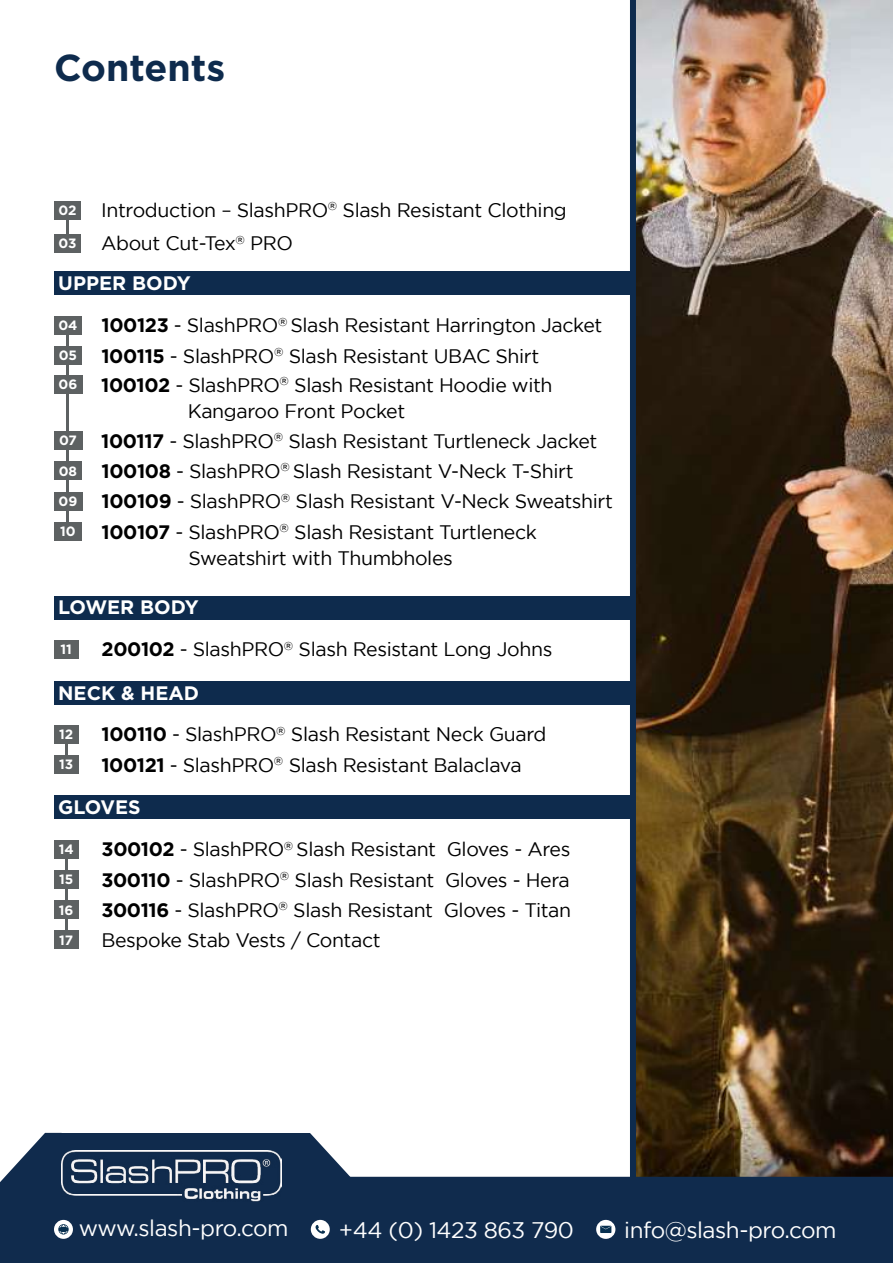
<style>
.page{position:relative;width:893px;height:1263px;background:#fff}
.page>*{position:absolute;margin:0;border:0;box-sizing:border-box;transform-origin:0 0}
.t1{font:700 37.5px "Gotham";color:#0e2b4d}
.t2{font:22.5px "Gotham";letter-spacing:-.02em;color:#fff}
.t3{font:19.5px/26.2px "Gotham";letter-spacing:-.02em;color:#000;text-align:center}
.t4{font:700 19.5px "Gotham";color:#fff}
.t5{font:700 13.5px "Gotham";color:#fff}
.s1{font-weight:700;font-size:13.5px;color:#fff}
.s2{font-weight:700}
</style>
<div class="page">
<img style="left:630px;top:0;width:263px;height:1177px">
<hr style="left:67px;top:334px;width:2px;height:207px;background:#5d6162">
<hr style="left:66px;top:201px;width:3px;height:51px;background:#5d6162">
<div style="left:54px;top:201px;width:27px;height:18px;background:#5d6162"></div>
<hr style="left:65px;top:725px;width:2px;height:48px;background:#5d6162">
<div style="left:54px;top:234px;width:27px;height:18px;background:#5d6162"></div>
<div style="left:54px;top:462px;width:28px;height:18px;background:#5d6162"></div>
<div style="left:54px;top:492px;width:28px;height:18px;background:#5d6162"></div>
<div style="left:54px;top:522px;width:28px;height:19px;background:#5d6162"></div>
<div style="left:54px;top:431px;width:28px;height:19px;background:#5d6162"></div>
<div style="left:54px;top:375px;width:28px;height:19px;background:#5d6162"></div>
<div style="left:54px;top:346px;width:28px;height:19px;background:#5d6162"></div>
<div style="left:54px;top:640px;width:24px;height:18px;background:#5d6162"></div>
<div style="left:54px;top:725px;width:24px;height:18px;background:#5d6162"></div>
<div style="left:54px;top:755px;width:24px;height:18px;background:#5d6162"></div>
<hr style="left:65px;top:840px;width:2px;height:109px;background:#5d6162">
<div style="left:54px;top:840px;width:24px;height:18px;background:#5d6162"></div>
<div style="left:54px;top:870px;width:24px;height:19px;background:#5d6162"></div>
<div style="left:54px;top:900px;width:24px;height:19px;background:#5d6162"></div>
<div style="left:54px;top:931px;width:24px;height:18px;background:#5d6162"></div>
<div style="left:54px;top:795px;width:579px;height:23px;background:#0e2b4d"></div>
<div style="left:54px;top:681px;width:579px;height:23px;background:#0e2b4d"></div>
<div style="left:54px;top:596px;width:579px;height:23px;background:#0e2b4d"></div>
<div style="left:54px;top:271px;width:579px;height:23px;background:#0e2b4d"></div>
<div style="left:69px;top:1177px;width:824px;height:86px;background:#102b4d"></div>
<svg style="left:54px;top:1220px;width:19px;height:19px"></svg>
<svg style="left:0;top:1133px;width:69px;height:130px"></svg>
<div style="left:311px;top:1220px;width:19px;height:19px;background:#fff;border-radius:50%"></div>
<svg style="left:316px;top:1225px;width:9px;height:9px"></svg>
<svg style="left:596px;top:1220px;width:19px;height:19px"></svg>
<svg style="left:600px;top:1226px;width:11px;height:7px"></svg>
<svg style="left:310px;top:1133px;width:46px;height:50px"></svg>
<div style="left:48px;top:1133px;width:262px;height:50px;background:#102b4d"></div>
<img style="left:62px;top:1150px;width:219px;height:51px">
<div style="left:54px;top:316px;width:28px;height:18px;background:#5d6162"></div>
<h1 class="t1" style="left:54px;top:46px;width:173px">Contents</h1>
<p class="t5" style="left:58px;top:203px;width:20px">02</p>
<p class="t3" style="left:101px;top:196px;width:467px">Introduction – SlashPRO<sup>®</sup> Slash Resistant Clothing</p>
<p class="t5" style="left:58px;top:235px;width:20px">03</p>
<p class="t3" style="left:101px;top:230px;width:193px">About Cut-Tex<sup>®</sup> PRO</p>
<p class="t4" style="left:58px;top:271px;width:134px">UPPER BODY</p>
<p class="t3" style="left:58px;top:312px;width:546px"><span class="s1">04</span> <span class="s2">100123</span> - SlashPRO<sup>®</sup> Slash Resistant Harrington Jacket</p>
<p class="t3" style="left:59px;top:342px;width:482px"><span class="s1">05</span> <span class="s2">100115</span> - SlashPRO<sup>®</sup> Slash Resistant UBAC Shirt</p>
<p class="t3" style="left:188px;top:371px;width:366px;text-align:left;text-indent:-129px"><span class="s1">06</span> <span class="s2">100102</span> - SlashPRO<sup>®</sup> Slash Resistant Hoodie with<br>Kangaroo Front Pocket</p>
<p class="t3" style="left:59px;top:427px;width:540px"><span class="s1">07</span> <span class="s2">100117</span> - SlashPRO<sup>®</sup> Slash Resistant Turtleneck Jacket</p>
<p class="t3" style="left:59px;top:456px;width:556px;line-height:30.3px"><span class="s2">100108</span> - SlashPRO<sup>®</sup> Slash Resistant V-Neck T-Shirt<br><span class="s1">09</span> <span class="s2">100109</span> - SlashPRO<sup>®</sup> Slash Resistant V-Neck Sweatshirt</p>
<p class="t5" style="left:60px;top:524px;width:17px">10</p>
<p class="t3" style="left:102px;top:518px;width:437px"><span class="s2">100107</span> - SlashPRO<sup>®</sup> Slash Resistant Turtleneck<br>Sweatshirt with Thumbholes</p>
<p class="t5" style="left:59px;top:463px;width:20px">08</p>
<p class="t4" style="left:58px;top:596px;width:142px">LOWER BODY</p>
<p class="t5" style="left:61px;top:642px;width:13px">11</p>
<p class="t3" style="left:102px;top:636px;width:452px"><span class="s2">200102</span> - SlashPRO<sup>®</sup> Slash Resistant Long Johns</p>
<p class="t4" style="left:58px;top:681px;width:142px">NECK &amp; HEAD</p>
<p class="t5" style="left:59px;top:726px;width:16px">12</p>
<p class="t3" style="left:102px;top:721px;width:446px"><span class="s2">100110</span> - SlashPRO<sup>®</sup> Slash Resistant Neck Guard</p>
<p class="t5" style="left:59px;top:757px;width:16px">13</p>
<p class="t3" style="left:101px;top:751px;width:422px"><span class="s2">100121</span> - SlashPRO<sup>®</sup> Slash Resistant Balaclava</p>
<p class="t4" style="left:58px;top:795px;width:84px">GLOVES</p>
<p class="t5" style="left:59px;top:842px;width:16px">14</p>
<p class="t3" style="left:102px;top:836px;width:470px"><span class="s2">300102</span> - SlashPRO<sup>®</sup> Slash Resistant Gloves - Ares</p>
<p class="t5" style="left:59px;top:872px;width:16px">15</p>
<p class="t3" style="left:101px;top:866px;width:470px"><span class="s2">300110</span> - SlashPRO<sup>®</sup> Slash Resistant Gloves - Hera</p>
<p class="t5" style="left:59px;top:902px;width:16px">16</p>
<p class="t3" style="left:101px;top:896px;width:471px"><span class="s2">300116</span> - SlashPRO<sup>®</sup> Slash Resistant Gloves - Titan</p>
<p class="t5" style="left:59px;top:932px;width:16px">17</p>
<p class="t3" style="left:101px;top:927px;width:281px">Bespoke Stab Vests / Contact</p>
<p class="t2" style="left:79px;top:1216px;width:211px">www.slash-pro.com</p>
<p class="t2" style="left:339px;top:1217px;width:237px">+44 (0) 1423 863 790</p>
<p class="t2" style="left:624px;top:1217px;width:214px">info@slash-pro.com</p>
</div>
